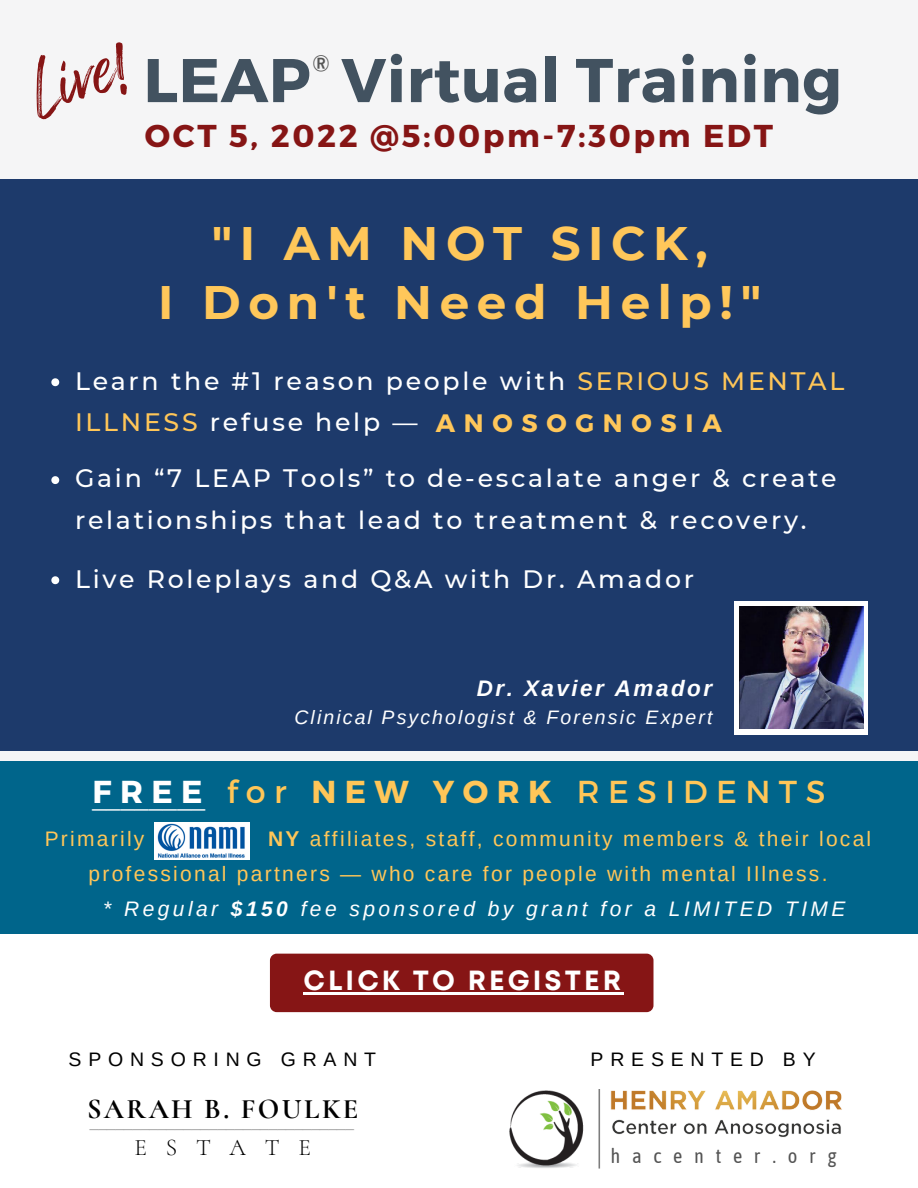
<style>
.page{position:relative;width:918px;height:1188px;background:#fff}
.page>*{position:absolute;margin:0;border:0;box-sizing:border-box;transform-origin:0 0}
.t1{font:700 61.5px "Montserrat";letter-spacing:.01em;color:#425260}
.t2{font:51.9px "Feeling Passionate";color:#861515}
.t3{font:700 46.95px/59.7px "Montserrat";letter-spacing:.165em;color:#ffc75a;text-align:center}
.t4{font:300 34.5px "Open Sans";color:#fff}
.t5{font:31.8px "Montserrat";letter-spacing:.265em;color:#ffc658}
.t6{font:700 31.5px "Montserrat";letter-spacing:.085em;color:#861515}
.t7{font:700 28.2px "Cormorant SC";letter-spacing:.085em;color:#000}
.t8{font:700 27.75px "Mont";letter-spacing:.11em;color:#fff}
.t9{font:500 25.2px/41.7px "Montserrat";letter-spacing:.11em;color:#fff}
.t10{font:700 25.2px "Montserrat";letter-spacing:.35em;color:#ffc75a}
.t11{font:300 23.55px "Cormorant SC";letter-spacing:.8em;color:#000}
.t12{font:italic 700 22.5px "Arimo";letter-spacing:.11em;color:#fff}
.t13{font:500 condensed 21.3px "Agrandir";color:#545454}
.t14{font:21px/34.8px "Arimo";letter-spacing:.11em;color:#ffc658}
.t15{font:italic 21px "Arimo";letter-spacing:.165em;color:#fff}
.t16{font:20.25px "Asap Condensed";letter-spacing:.575em;color:#545454}
.t17{font:italic 19.5px "Arimo";letter-spacing:.11em;color:#fff}
.t18{font:19.5px "Arimo";letter-spacing:.35em;color:#000}
.t19{font:15.3px "Arimo";color:#a6a6a6}
.s1{color:#ffc658}
.s2{font-weight:700;color:#fff}
.s3{font-weight:700}
.s4{color:#ffbc3b}
</style>
<div class="page">
<div style="left:0;top:0;width:918px;height:917px;background:#f5f5f6"></div>
<div style="left:0;top:762px;width:918px;height:172px;background:#00658b"></div>
<img style="left:510px;top:1089px;width:91px;height:80px">
<img style="left:610px;top:1090px;width:232px;height:47px">
<div style="left:0;top:179px;width:918px;height:572px;background:#1d3a6b"></div>
<div style="left:735px;top:601px;width:133px;height:133px;background:#fff"></div>
<img style="left:740px;top:606px;width:123px;height:123px">
<div style="left:270px;top:954px;width:383px;height:58px;background:#861515;border-radius:7px"></div>
<hr style="left:304px;top:992px;width:320px;height:2px;background:#fff">
<img style="left:155px;top:822px;width:94px;height:38px">
<svg style="left:51px;top:378px;width:8px;height:8px"></svg>
<svg style="left:51px;top:476px;width:8px;height:8px"></svg>
<svg style="left:51px;top:576px;width:8px;height:8px"></svg>
<h2 class="t2" style="left:20px;top:51px;width:101px;rotate:-16deg">Live!</h2>
<h1 class="t1" style="left:143px;top:40px;width:700px">LEAP Virtual Training</h1>
<p class="t13" style="left:313px;top:55px;width:18px">®</p>
<p class="t6" style="left:145px;top:116px;width:630px">OCT 5, 2022 @5:00pm-7:30pm EDT</p>
<h3 class="t3" style="left:158px;top:213px;width:604px">"I AM NOT SICK,<br>I Don't Need Help!"</h3>
<p class="t9" style="left:75px;top:360px;width:771px">Learn the #1 reason people with <span class="s1">SERIOUS MENTAL<br>ILLNESS</span> refuse help —</p>
<p class="t9" style="left:75px;top:458px;width:763px">Gain “7 LEAP Tools” to de-escalate anger &amp; create relationships that lead to treatment &amp; recovery.</p>
<p class="t9" style="left:75px;top:558px;width:621px">Live Roleplays and Q&amp;A with Dr. Amador</p>
<p class="t10" style="left:436px;top:406px;width:288px">ANOSOGNOSIA</p>
<p class="t12" style="left:477px;top:675px;width:237px">Dr. Xavier Amador</p>
<p class="t17" style="left:294px;top:706px;width:420px">Clinical Psychologist &amp; Forensic Expert</p>
<p class="t5" style="left:93px;top:771px;width:734px"><span class="s2">FREE</span> for <span class="s3">NEW YORK</span> RESIDENTS</p>
<p class="t14" style="left:45px;top:822px;width:101px">Primarily</p>
<h3 class="t4" style="left:92px;top:769px;width:115px">________</h3>
<p class="t14" style="left:89px;top:822px;width:784px;text-indent:180px"><span class="s3">NY</span> affiliates, staff, community members &amp; their local professional partners — who care for people with mental Illness<span class="s4">.</span></p>
<p class="t15" style="left:103px;top:897px;width:744px">* Regular <span class="s3">$150</span> fee sponsored by grant for a LIMITED TIME</p>
<p class="t8" style="left:304px;top:970px;width:319px">CLICK TO REGISTER</p>
<p class="t18" style="left:69px;top:1048px;width:309px">SPONSORING GRANT</p>
<p class="t18" style="left:591px;top:1048px;width:227px">PRESENTED BY</p>
<p class="t7" style="left:87px;top:1092px;width:273px">SARAH B. FOULKE</p>
<p class="t19" style="left:90px;top:1113px;width:266px">_______________________________</p>
<p class="t11" style="left:134px;top:1134px;width:178px">ESTATE</p>
<p class="t16" style="left:611px;top:1144px;width:228px">hacenter.org</p>
</div>
